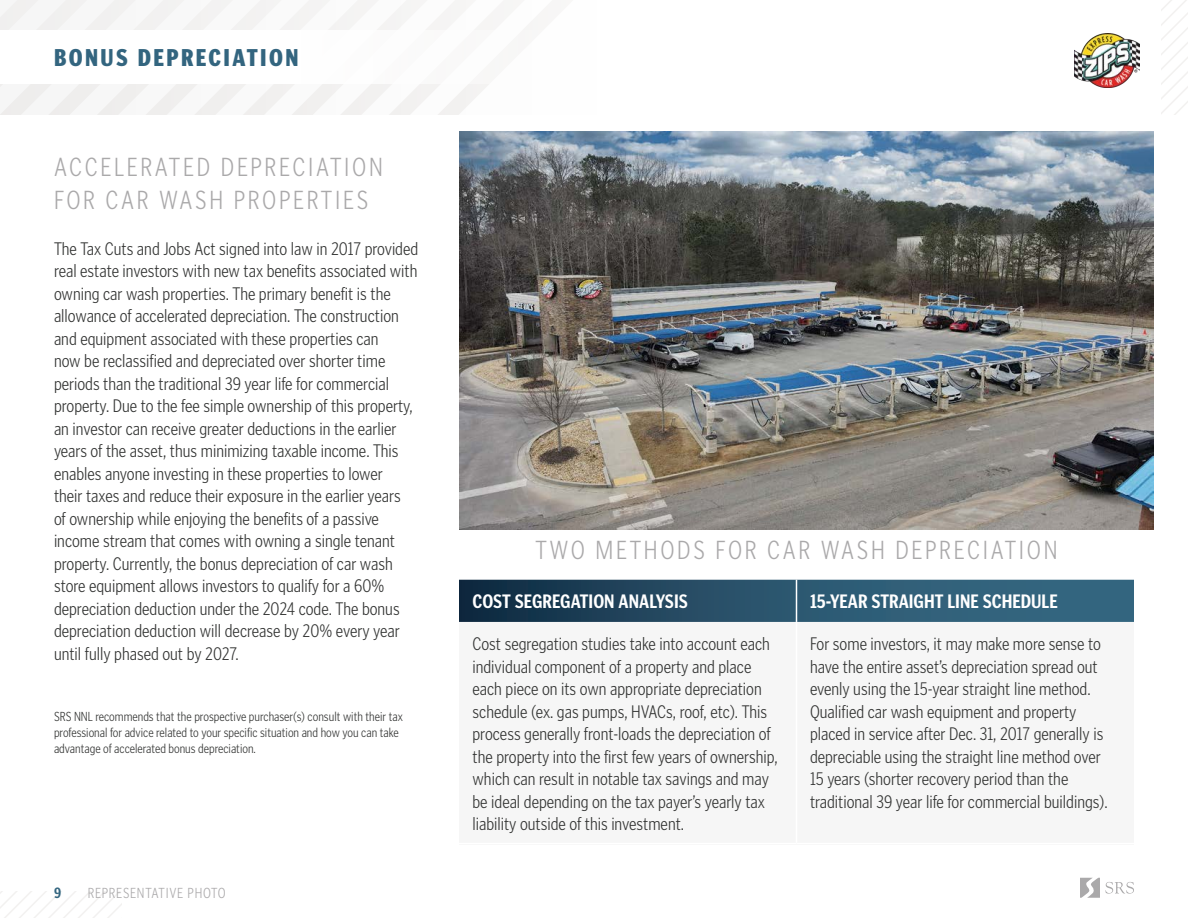
<style>
.page{position:relative;width:1188px;height:918px;background:#fff}
.page>*{position:absolute;margin:0;border:0;box-sizing:border-box;transform-origin:0 0}
.t1{font:300 27px/32.4px "Poynter Gothic Text Cond";letter-spacing:.1em;color:#aaa9aa}
.t2{font:900 24px "Poynter Gothic Text Cond";letter-spacing:.1em;color:#33657f}
.t3{font:700 19.5px "Poynter Gothic Text Cond";color:#fff}
.t4{font:300 18.75px/22.5px "Poynter Gothic Text Cond";color:#323332}
.t5{font:300 15px "Poynter Gothic Text Cond";letter-spacing:.05em;color:#aaa9aa}
.t6{font:700 15px "Poynter Gothic Text Cond";color:#33657f}
.t7{font:300 13.5px/16.2px "Poynter Gothic Text Cond";color:#323332}
</style>
<div class="page">
<svg style="left:0;top:891px;width:122px;height:27px"></svg>
<svg style="left:1080px;top:878px;width:54px;height:20px"></svg>
<svg style="left:0;top:0;width:532px;height:115px"></svg>
<svg style="left:1161px;top:0;width:27px;height:115px"></svg>
<div style="left:0;top:30px;width:594px;height:54px;background:#fff"></div>
<img style="left:1075px;top:34px;width:64px;height:54px">
<div style="left:459px;top:580px;width:675px;height:264px;background:#f6f6f6"></div>
<svg style="left:459px;top:580px;width:675px;height:42px;background:#28516a"></svg>
<hr style="left:459px;top:843px;width:337px;height:1px;background:#fff">
<hr style="left:796px;top:843px;width:338px;height:1px;background:#fff">
<hr style="left:796px;top:622px;width:1px;height:221px;background:#fff">
<hr style="left:796px;top:580px;width:1px;height:42px;background:#fff">
<img style="left:459px;top:132px;width:694px;height:397px">
<p class="t2" style="left:54px;top:44px;width:246px">BONUS DEPRECIATION</p>
<h1 class="t1" style="left:54px;top:151px;width:330px">ACCELERATED DEPRECIATION<br>FOR CAR WASH PROPERTIES</h1>
<p class="t4" style="left:54px;top:237px;width:366px">The Tax Cuts and Jobs Act signed into law in 2017 provided real estate investors with new tax benefits associated with owning car wash properties. The primary benefit is the allowance of accelerated depreciation. The construction and equipment associated with these properties can<br>now be reclassified and depreciated over shorter time periods than the traditional 39 year life for commercial property. Due to the fee simple ownership of this property, an investor can receive greater deductions in the earlier years of the asset, thus minimizing taxable income. This enables anyone investing in these properties to lower<br>their taxes and reduce their exposure in the earlier years<br>of ownership while enjoying the benefits of a passive income stream that comes with owning a single tenant property. Currently, the bonus depreciation of car wash store equipment allows investors to qualify for a 60% depreciation deduction under the 2024 code. The bonus depreciation deduction will decrease by 20% every year until fully phased out by 2027.</p>
<p class="t7" style="left:54px;top:708px;width:350px">SRS NNL recommends that the prospective purchaser(s) consult with their tax professional for advice related to your specific situation and how you can take advantage of accelerated bonus depreciation.</p>
<p class="t6" style="left:54px;top:884px;width:9px">9</p>
<p class="t5" style="left:88px;top:885px;width:140px">REPRESENTATIVE PHOTO</p>
<h1 class="t1" style="left:535px;top:533px;width:524px">TWO METHODS FOR CAR WASH DEPRECIATION</h1>
<p class="t3" style="left:472px;top:591px;width:217px">COST SEGREGATION ANALYSIS</p>
<p class="t3" style="left:810px;top:591px;width:249px">15-YEAR STRAIGHT LINE SCHEDULE</p>
<p class="t4" style="left:472px;top:632px;width:307px">Cost segregation studies take into account each individual component of a property and place each piece on its own appropriate depreciation schedule (ex. gas pumps, HVACs, roof, etc). This process generally front-loads the depreciation of the property into the first few years of ownership, which can result in notable tax savings and may be ideal depending on the tax payer’s yearly tax liability outside of this investment.</p>
<p class="t4" style="left:810px;top:632px;width:299px">For some investors, it may make more sense to have the entire asset’s depreciation spread out evenly using the 15-year straight line method.<br>Qualified car wash equipment and property placed in service after Dec. 31, 2017 generally is depreciable using the straight line method over 15 years (shorter recovery period than the traditional 39 year life for commercial buildings).</p>
</div>
